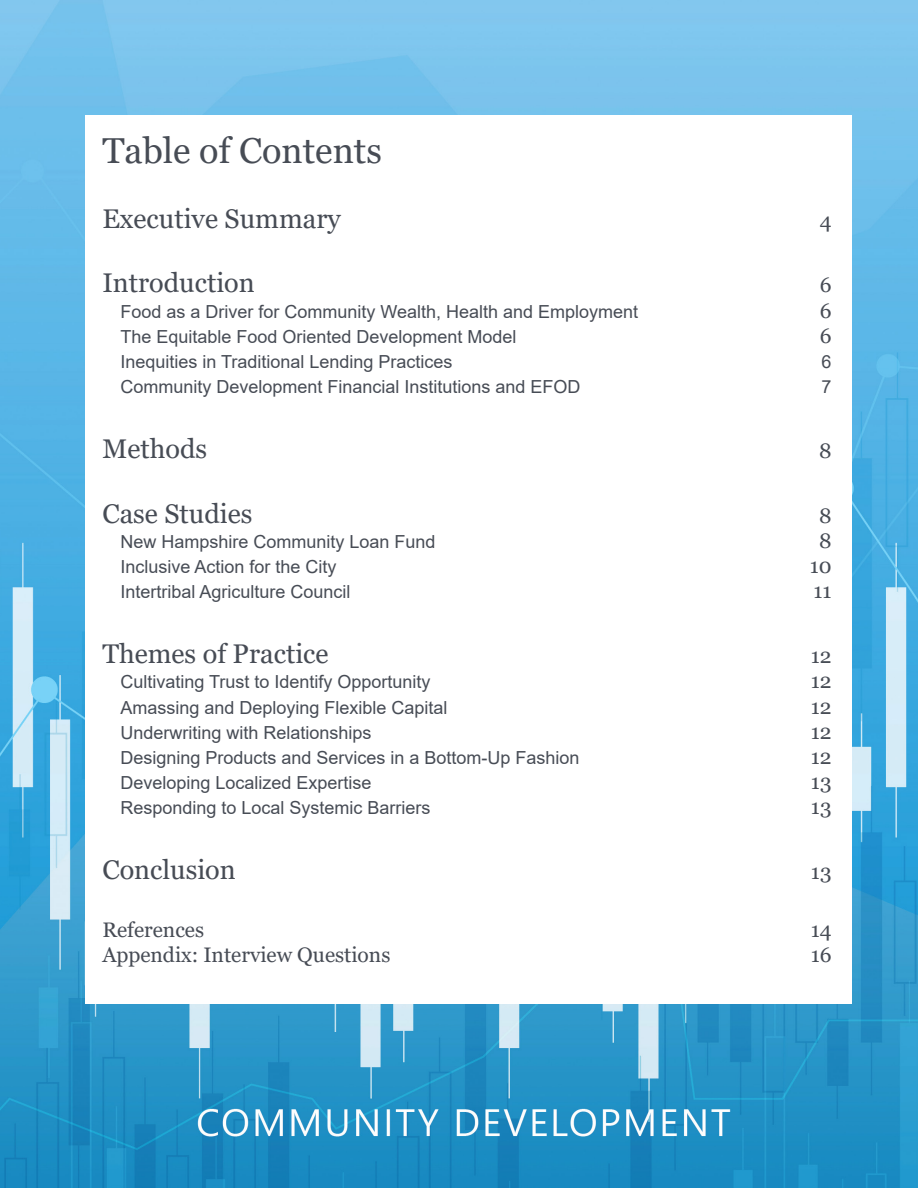
<style>
.page{position:relative;width:918px;height:1188px;background:#fff}
.page>*{position:absolute;margin:0;border:0;box-sizing:border-box;transform-origin:0 0}
.t1{font:36px "Georgia";color:#474c55}
.t2{font:27px "Georgia";color:#474c55}
.t3{font:21px "Georgia";color:#474c55}
.t4{font:18px "Arial";color:#474c55}
</style>
<div class="page">
<img style="left:0;top:0;width:918px;height:1188px">
<div style="left:85px;top:115px;width:766px;height:889px;background:#fff"></div>
<h1 class="t1" style="left:102px;top:129px;width:281px">Table of Contents</h1>
<h2 class="t2" style="left:102px;top:202px;width:240px">Executive Summary</h2>
<p class="t3" style="left:820px;top:208px;width:13px">4</p>
<h2 class="t2" style="left:102px;top:267px;width:154px">Introduction</h2>
<p class="t3" style="left:820px;top:272px;width:13px">6</p>
<p class="t4" style="left:120px;top:299px;width:519px">Food as a Driver for Community Wealth, Health and Employment</p>
<p class="t3" style="left:820px;top:298px;width:13px">6</p>
<p class="t4" style="left:120px;top:324px;width:398px">The Equitable Food Oriented Development Model</p>
<p class="t3" style="left:820px;top:323px;width:13px">6</p>
<p class="t4" style="left:120px;top:349px;width:334px">Inequities in Traditional Lending Practices</p>
<p class="t4" style="left:822px;top:349px;width:12px">6</p>
<p class="t4" style="left:120px;top:375px;width:462px">Community Development Financial Institutions and EFOD</p>
<p class="t4" style="left:822px;top:375px;width:12px">7</p>
<h2 class="t2" style="left:102px;top:432px;width:106px">Methods</h2>
<p class="t3" style="left:819px;top:438px;width:14px">8</p>
<h2 class="t2" style="left:102px;top:497px;width:152px">Case Studies</h2>
<p class="t3" style="left:819px;top:503px;width:14px">8</p>
<p class="t4" style="left:120px;top:529px;width:317px">New Hampshire Community Loan Fund</p>
<p class="t3" style="left:819px;top:528px;width:14px">8</p>
<p class="t4" style="left:120px;top:555px;width:218px">Inclusive Action for the City</p>
<p class="t3" style="left:810px;top:553px;width:23px">10</p>
<p class="t4" style="left:120px;top:580px;width:232px">Intertribal Agriculture Council</p>
<p class="t3" style="left:814px;top:578px;width:20px">11</p>
<h2 class="t2" style="left:102px;top:638px;width:228px">Themes of Practice</h2>
<p class="t3" style="left:811px;top:643px;width:22px">12</p>
<p class="t4" style="left:120px;top:670px;width:312px">Cultivating Trust to Identify Opportunity</p>
<p class="t3" style="left:811px;top:668px;width:22px">12</p>
<p class="t4" style="left:120px;top:695px;width:329px">Amassing and Deploying Flexible Capital</p>
<p class="t3" style="left:811px;top:694px;width:22px">12</p>
<p class="t4" style="left:120px;top:720px;width:253px">Underwriting with Relationships</p>
<p class="t3" style="left:811px;top:719px;width:22px">12</p>
<p class="t4" style="left:120px;top:745px;width:461px">Designing Products and Services in a Bottom-Up Fashion</p>
<p class="t3" style="left:811px;top:744px;width:22px">12</p>
<p class="t4" style="left:120px;top:771px;width:253px">Developing Localized Expertise</p>
<p class="t3" style="left:811px;top:769px;width:22px">13</p>
<p class="t4" style="left:120px;top:796px;width:312px">Responding to Local Systemic Barriers</p>
<p class="t3" style="left:811px;top:794px;width:22px">13</p>
<h2 class="t2" style="left:102px;top:854px;width:135px">Conclusion</h2>
<p class="t3" style="left:811px;top:859px;width:22px">13</p>
<p class="t3" style="left:102px;top:917px;width:103px">References</p>
<p class="t3" style="left:811px;top:917px;width:22px">14</p>
<p class="t3" style="left:102px;top:942px;width:290px">Appendix: Interview Questions</p>
<p class="t3" style="left:811px;top:942px;width:22px">16</p>
</div>
